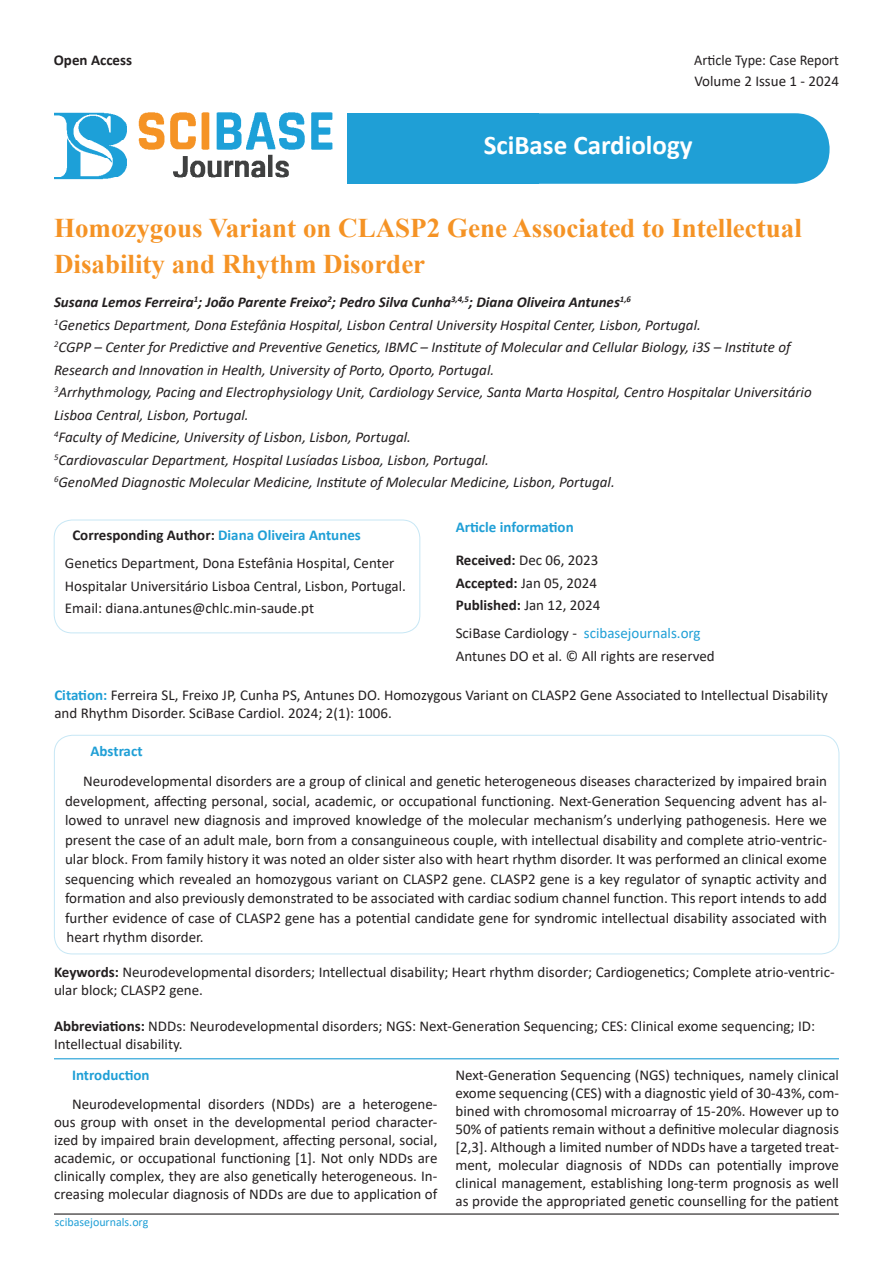
<style>
.page{position:relative;width:893px;height:1263px;background:#fff}
.page>*{position:absolute;margin:0;border:0;box-sizing:border-box;transform-origin:0 0}
.t1{font:700 27px/36px "Times New Roman";color:#f59325}
.t2{font:700 27px "Calibri";color:#fff}
.t3{font:15px/18px "Calibri";color:#231f20}
.t4{font:italic 15px/22.5px "Calibri";color:#231f20}
.t5{font:italic 700 15px "Calibri";color:#231f20}
.t6{font:700 15px "Calibri";color:#231f20}
.t7{font:700 15px "Calibri";color:#1f9fd6}
.t8{font:15px "Calibri";color:#231f20;scale:.95 1}
.t9{font:12px "Calibri";color:#1f9fd6}
.s1{color:#1f9fd6}
.s2{font-weight:700}
.s3{font-weight:700;color:#1f9fd6}
</style>
<div class="page">
<div style="left:403px;top:113px;width:427px;height:71px;background:#1f9fd6;border-radius:34px"></div>
<img style="left:54px;top:112px;width:294px;height:72px">
<div style="left:348px;top:113px;width:191px;height:71px;background:#1f9fd6"></div>
<div style="left:54px;top:520px;width:366px;height:113px;border:1px solid #c7e7f5;border-radius:18px"></div>
<div style="left:54px;top:735px;width:785px;height:219px;border:1px solid #c7e7f5;border-radius:18px"></div>
<hr style="left:54px;top:1213px;width:785px;height:1px;background:#231f20">
<hr style="left:54px;top:1058px;width:785px;height:1px;background:#1f9fd6">
<p class="t6" style="left:54px;top:50px;width:80px">Open Access</p>
<p class="t8" style="left:694px;top:50px;width:154px">Article Type: Case Report</p>
<p class="t3" style="left:694px;top:72px;width:146px">Volume 2 Issue 1 - 2024</p>
<p class="t2" style="left:484px;top:126px;width:210px">SciBase Cardiology</p>
<p class="t1" style="left:54px;top:209px;width:749px">Homozygous Variant on CLASP2 Gene Associated to Intellectual<br>Disability and Rhythm Disorder</p>
<p class="t5" style="left:54px;top:291px;width:579px">Susana Lemos Ferreira<sup>1</sup>; João Parente Freixo<sup>2</sup>; Pedro Silva Cunha<sup>3,4,5</sup>; Diana Oliveira Antunes<sup>1,6</sup></p>
<p class="t4" style="left:54px;top:313px;width:648px"><sup>1</sup>Genetics Department, Dona Estefânia Hospital, Lisbon Central University Hospital Center, Lisbon, Portugal.</p>
<p class="t4" style="left:54px;top:335px;width:738px"><sup>2</sup>CGPP – Center for Predictive and Preventive Genetics, IBMC – Institute of Molecular and Cellular Biology, i3S – Institute of</p>
<p class="t4" style="left:54px;top:358px;width:442px">Research and Innovation in Health, University of Porto, Oporto, Portugal.</p>
<p class="t4" style="left:54px;top:380px;width:759px"><sup>3</sup>Arrhythmology, Pacing and Electrophysiology Unit, Cardiology Service, Santa Marta Hospital, Centro Hospitalar Universitário<br>Lisboa Central, Lisbon, Portugal.</p>
<p class="t4" style="left:54px;top:425px;width:359px"><sup>4</sup>Faculty of Medicine, University of Lisbon, Lisbon, Portugal.</p>
<p class="t4" style="left:54px;top:448px;width:436px"><sup>5</sup>Cardiovascular Department, Hospital Lusíadas Lisboa, Lisbon, Portugal.</p>
<p class="t4" style="left:54px;top:470px;width:562px"><sup>6</sup>GenoMed Diagnostic Molecular Medicine, Institute of Molecular Medicine, Lisbon, Portugal.</p>
<p class="t6" style="left:72px;top:525px;width:290px">Corresponding Author: <span class="s1">Diana Oliveira Antunes</span></p>
<p class="t3" style="left:65px;top:552px;width:343px;line-height:22.5px">Genetics Department, Dona Estefânia Hospital, Center<br>Hospitalar Universitário Lisboa Central, Lisbon, Portugal.<br>Email: diana.antunes@chlc.min-saude.pt</p>
<p class="t7" style="left:456px;top:516px;width:120px">Article information</p>
<p class="t3" style="left:456px;top:549px;width:146px;line-height:22.5px"><span class="s2">Received:</span> Dec 06, 2023<br><span class="s2">Accepted:</span> Jan 05, 2024<br><span class="s2">Published:</span> Jan 12, 2024</p>
<p class="t3" style="left:456px;top:621px;width:260px;line-height:22.5px">SciBase Cardiology - <span class="s1">scibasejournals.org<br></span>Antunes DO et al. © All rights are reserved</p>
<p class="t3" style="left:54px;top:685px;width:775px"><span class="s3">Citation:</span> Ferreira SL, Freixo JP, Cunha PS, Antunes DO. Homozygous Variant on CLASP2 Gene Associated to Intellectual Disability and Rhythm Disorder. SciBase Cardiol. 2024; 2(1): 1006.</p>
<p class="t7" style="left:91px;top:740px;width:53px">Abstract</p>
<p class="t3" style="left:65px;top:771px;width:763px;line-height:19.5px;text-align:justify;text-indent:18px">Neurodevelopmental disorders are a group of clinical and genetic heterogeneous diseases characterized by impaired brain development, affecting personal, social, academic, or occupational functioning. Next-Generation Sequencing advent has al&shy;lowed to unravel new diagnosis and improved knowledge of the molecular mechanism’s underlying pathogenesis. Here we present the case of an adult male, born from a consanguineous couple, with intellectual disability and complete atrio-ventric&shy;ular block. From family history it was noted an older sister also with heart rhythm disorder. It was performed an clinical exome sequencing which revealed an homozygous variant on CLASP2 gene. CLASP2 gene is a key regulator of synaptic activity and formation and also previously demonstrated to be associated with cardiac sodium channel function. This report intends to add further evidence of case of CLASP2 gene has a potential candidate gene for syndromic intellectual disability associated with heart rhythm disorder.</p>
<p class="t3" style="left:54px;top:963px;width:782px"><span class="s2">Keywords:</span> Neurodevelopmental disorders; Intellectual disability; Heart rhythm disorder; Cardiogenetics; Complete atrio-ventric&shy;ular block; CLASP2 gene.</p>
<p class="t3" style="left:54px;top:1017px;width:762px"><span class="s2">Abbreviations:</span> NDDs: Neurodevelopmental disorders; NGS: Next-Generation Sequencing; CES: Clinical exome sequencing; ID:<br>Intellectual disability.</p>
<p class="t7" style="left:72px;top:1064px;width:79px">Introduction</p>
<p class="t3" style="left:54px;top:1094px;width:385px;text-align:justify;text-indent:18px">Neurodevelopmental disorders (NDDs) are a heterogene&shy;ous group with onset in the developmental period character&shy;ized by impaired brain development, affecting personal, social, academic, or occupational functioning [1]. Not only NDDs are clinically complex, they are also genetically heterogeneous. In&shy;creasing molecular diagnosis of NDDs are due to application of</p>
<p class="t3" style="left:455px;top:1066px;width:385px;text-align:justify">Next-Generation Sequencing (NGS) techniques, namely clinical exome sequencing (CES) with a diagnostic yield of 30-43%, com&shy;bined with chromosomal microarray of 15-20%. However up to 50% of patients remain without a definitive molecular diagnosis [2,3]. Although a limited number of NDDs have a targeted treat&shy;ment, molecular diagnosis of NDDs can potentially improve clinical management, establishing long-term prognosis as well as provide the appropriated genetic counselling for the patient</p>
<p class="t9" style="left:55px;top:1214px;width:95px">scibasejournals.org</p>
</div>
